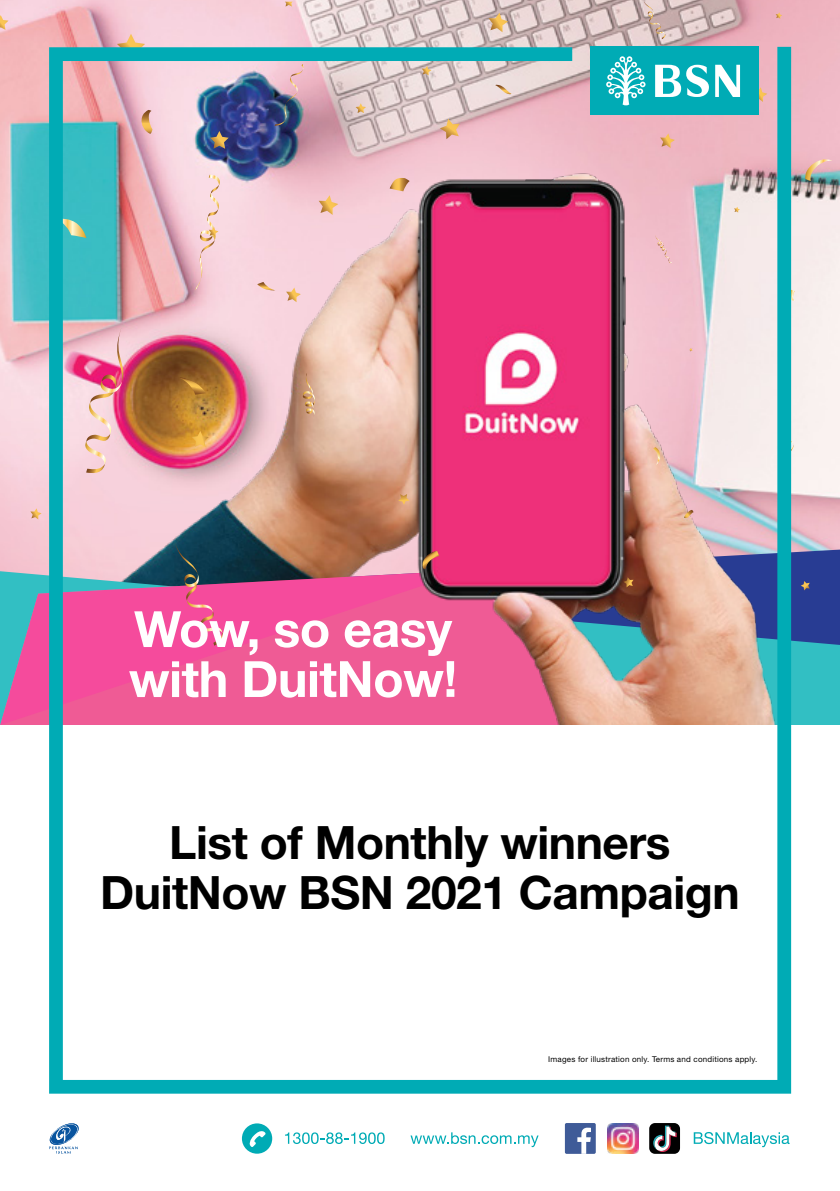
<style>
.page{position:relative;width:840px;height:1191px;background:#fff}
.page>*{position:absolute;margin:0;border:0;box-sizing:border-box;transform-origin:0 0}
.t1{font:700 50px/50px "Helvetica Neue LT Std";letter-spacing:-.01em;color:#fff}
.t2{font:700 46px/50px "Helvetica Neue LT Std";letter-spacing:-.01em;color:#000;text-align:center}
.t3{font:8px "Helvetica Neue LT Std";letter-spacing:.025em;color:#000}
</style>
<div class="page">
<img style="left:0;top:0;width:839px;height:107px">
<img style="left:0;top:107px;width:49px;height:463px">
<svg style="left:0;top:570px;width:49px;height:155px;background:#9a83ae"></svg>
<img style="left:790px;top:107px;width:49px;height:618px">
<svg style="left:643px;top:2px;width:22px;height:37px"></svg>
<svg style="left:804px;top:159px;width:28px;height:22px"></svg>
<svg style="left:790px;top:290px;width:4px;height:10px"></svg>
<svg style="left:790px;top:408px;width:3px;height:44px"></svg>
<svg style="left:800px;top:581px;width:9px;height:9px"></svg>
<svg style="left:117px;top:34px;width:28px;height:13px"></svg>
<svg style="left:284px;top:2px;width:8px;height:5px"></svg>
<svg style="left:0;top:15px;width:8px;height:15px"></svg>
<svg style="left:30px;top:508px;width:11px;height:11px"></svg>
<svg style="left:775px;top:12px;width:6px;height:7px"></svg>
<svg style="left:488px;top:13px;width:20px;height:19px"></svg>
<img style="left:49px;top:47px;width:741px;height:1046px">
<div style="left:589px;top:47px;width:169px;height:68px;background:#00abb5"></div>
<svg style="left:655px;top:65px;width:53px;height:32px"></svg>
<svg style="left:715px;top:65px;width:24px;height:32px"></svg>
<svg style="left:606px;top:56px;width:39px;height:49px"></svg>
<svg style="left:410px;top:1132px;width:128px;height:15px"></svg>
<svg style="left:285px;top:1132px;width:99px;height:12px"></svg>
<svg style="left:242px;top:1123px;width:30px;height:30px"></svg>
<svg style="left:693px;top:1132px;width:96px;height:15px"></svg>
<img style="left:607px;top:1123px;width:31px;height:30px">
<div style="left:564px;top:1123px;width:31px;height:30px;background:#3f5b98;border-radius:2px"></div>
<svg style="left:577px;top:1127px;width:13px;height:26px"></svg>
<svg style="left:648px;top:1123px;width:31px;height:30px"></svg>
<svg style="left:652px;top:1125px;width:24px;height:27px"></svg>
<svg style="left:49px;top:1123px;width:30px;height:30px"></svg>
<h1 class="t1" style="left:129px;top:603px;width:330px">Wow, so easy with DuitNow!</h1>
<h2 class="t2" style="left:100px;top:816px;width:640px">List of Monthly winners<br>DuitNow BSN 2021 Campaign</h2>
<p class="t3" style="left:548px;top:1054px;width:210px">Images for illustration only. Terms and conditions apply.</p>
</div>
